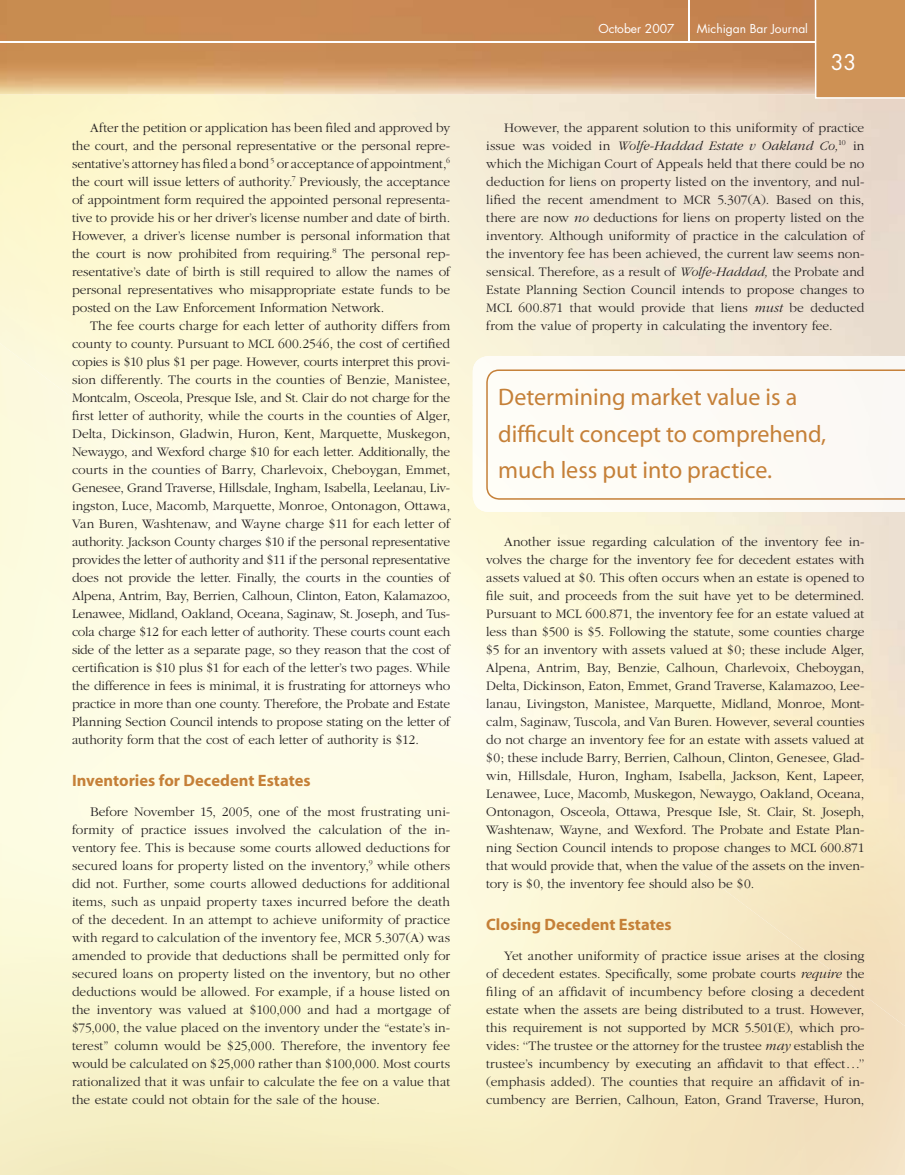
<style>
.page{position:relative;width:905px;height:1175px;background:#fff}
.page>*{position:absolute;margin:0;border:0;box-sizing:border-box;transform-origin:0 0}
.t1{font:24px/36px "Myriad";color:#c58038}
.t2{font:21px "Futura";color:#fff}
.t3{font:700 16.5px "Myriad";color:#c58038}
.t4{font:300 13.5px/18px "Garamond";letter-spacing:-.005em;color:#231f20;text-align:justify}
.t5{font:12px "Futura";color:#fff}
.s1{font-style:italic}
</style>
<div class="page">
<div style="left:106px;top:405px;width:160px;height:104px;background:#fefbe5"></div>
<div style="left:219px;top:508px;width:47px;height:36px;background:#fefdee"></div>
<div style="left:372px;top:611px;width:107px;height:94px;background:#fefdef"></div>
<img style="left:356px;top:611px;width:17px;height:13px">
<div style="left:745px;top:818px;width:159px;height:156px;background:#f6e6c0"></div>
<div style="left:630px;top:818px;width:115px;height:53px;background:#faf1cf"></div>
<div style="left:698px;top:870px;width:47px;height:36px;background:#f8ecc9"></div>
<div style="left:836px;top:974px;width:68px;height:52px;background:#f2debd"></div>
<img style="left:0;top:0;width:814px;height:94px">
<div style="left:814px;top:0;width:90px;height:99px;background:#ce9154"></div>
<hr style="left:688px;top:0;width:1px;height:42px;background:#fff">
<hr style="left:0;top:41px;width:815px;height:2px;background:#fff">
<div style="left:472px;top:356px;width:432px;height:156px;background:#fdfbf6"></div>
<div style="left:486px;top:369px;width:418px;height:131px;background:#fdfbf6"></div>
<p class="t4" style="left:72px;top:119px;width:380px;text-indent:18px">After the petition or application has been filed and approved by the court, and the personal representative or the personal repre&shy;sentative’s attorney has filed a bond <sup>5</sup> or acceptance of appointment,<sup>6 </sup>the court will issue letters of authority.<sup>7</sup> Previously, the acceptance of appointment form required the appointed personal representa&shy;tive to provide his or her driver’s license number and date of birth.<br>However, a driver’s license number is personal information that the court is now prohibited from requiring.<sup>8</sup> The personal rep&shy;resentative’s date of birth is still required to allow the names of personal representatives who misappropriate estate funds to be posted on the Law Enforcement Information Network.</p>
<p class="t4" style="left:72px;top:317px;width:380px;text-indent:18px">The fee courts charge for each letter of authority differs from county to county. Pursuant to MCL 600.2546, the cost of certified copies is $10 plus $1 per page. However, courts interpret this provi&shy;sion differently. The courts in the counties of Benzie, Manistee, Montcalm, Osceola, Presque Isle, and St. Clair do not charge for the first letter of authority, while the courts in the counties of Alger, Delta, Dickinson, Gladwin, Huron, Kent, Marquette, Muskegon, Newaygo, and Wexford charge $10 for each letter. Additionally, the courts in the counties of Barry, Charlevoix, Cheboygan, Emmet, Genesee, Grand Traverse, Hillsdale, Ingham, Isabella, Leelanau, Liv&shy;ingston, Luce, Macomb, Marquette, Monroe, Ontonagon, Ottawa, Van Buren, Washtenaw, and Wayne charge $11 for each letter of authority. Jackson County charges $10 if the personal representative provides the letter of authority and $11 if the personal representative does not provide the letter. Finally, the courts in the counties of Alpena, Antrim, Bay, Berrien, Calhoun, Clinton, Eaton, Kalamazoo, Lenawee, Midland, Oakland, Oceana, Saginaw, St. Joseph, and Tus&shy;cola charge $12 for each letter of authority. These courts count each side of the letter as a separate page, so they reason that the cost of certification is $10 plus $1 for each of the letter’s two pages. While the difference in fees is minimal, it is frustrating for attorneys who practice in more than one county. Therefore, the Probate and Estate Planning Section Council intends to propose stating on the letter of authority form that the cost of each letter of authority is $12.</p>
<p class="t3" style="left:72px;top:772px;width:240px">Inventories for Decedent Estates</p>
<p class="t4" style="left:72px;top:803px;width:380px;text-indent:18px">Before November 15, 2005, one of the most frustrating uni&shy;form ity of practice issues involved the calculation of the in&shy;ventory fee. This is because some courts allowed deductions for secured loans for property listed on the inventory,<sup>9</sup> while others did not. Further, some courts allowed deductions for additional items, such as unpaid property taxes incurred before the death of the decedent. In an attempt to achieve uniformity of practice with regard to calculation of the inventory fee, MCR 5.307(A) was amended to provide that deductions shall be permitted only for secured loans on property listed on the inventory, but no other deductions would be allowed. For example, if a house listed on the inventory was valued at $100,000 and had a mortgage of $75,000, the value placed on the inventory under the “estate’s in&shy;terest” column would be $25,000. Therefore, the inventory fee would be calculated on $25,000 rather than $100,000. Most courts rationalized that it was unfair to calculate the fee on a value that the estate could not obtain for the sale of the house.</p>
<p class="t5" style="left:598px;top:21px;width:78px">October 2007</p>
<p class="t5" style="left:696px;top:21px;width:113px">Michigan Bar Journal</p>
<h2 class="t2" style="left:830px;top:48px;width:27px">33</h2>
<p class="t4" style="left:486px;top:119px;width:380px;text-indent:18px">However, the apparent solution to this uniformity of practice issue was voided in <span class="s1">Wolfe-Haddad Estate v Oakland Co,</span><sup>10</sup> in which the Michigan Court of Appeals held that there could be no deduction for liens on property listed on the inventory, and nul&shy;lified the recent amendment to MCR 5.307(A). Based on this, there are now <span class="s1">no</span> deductions for liens on property listed on the inventory. Although uniformity of practice in the calculation of the inventory fee has been achieved, the current law seems non&shy;sensical. Therefore, as a result of <span class="s1">Wolfe-Haddad,</span> the Probate and Estate Planning Section Council intends to propose changes to MCL 600.871 that would provide that liens <span class="s1">must</span> be deducted from the value of property in calculating the inventory fee.</p>
<h1 class="t1" style="left:498px;top:380px;width:329px">Determining market value is a difficult concept to comprehend, much less put into practice.</h1>
<p class="t4" style="left:486px;top:533px;width:380px;text-indent:18px">Another issue regarding calculation of the inventory fee in&shy;volves the charge for the inventory fee for decedent estates with assets valued at $0. This often occurs when an estate is opened to file suit, and proceeds from the suit have yet to be determined.<br>Pursuant to MCL 600.871, the inventory fee for an estate valued at less than $500 is $5. Following the statute, some counties charge $5 for an inventory with assets valued at $0; these include Alger, Alpena, Antrim, Bay, Benzie, Calhoun, Charlevoix, Cheboygan, Delta, Dickinson, Eaton, Emmet, Grand Traverse, Kalamazoo, Lee&shy;lanau, Livingston, Manistee, Marquette, Midland, Monroe, Mont&shy;calm, Saginaw, Tuscola, and Van Buren. However, several counties do not charge an inventory fee for an estate with assets valued at $0; these include Barry, Berrien, Calhoun, Clinton, Genesee, Glad&shy;win, Hillsdale, Huron, Ingham, Isabella, Jackson, Kent, Lapeer, Lenawee, Luce, Macomb, Muskegon, Newaygo, Oakland, Oceana, Ontonagon, Osceola, Ottawa, Presque Isle, St. Clair, St. Joseph, Washtenaw, Wayne, and Wexford. The Probate and Estate Plan&shy;ning Section Council intends to propose changes to MCL 600.871 that would provide that, when the value of the assets on the inven&shy;tory is $0, the inventory fee should also be $0.</p>
<p class="t3" style="left:486px;top:916px;width:187px">Closing Decedent Estates</p>
<p class="t4" style="left:486px;top:947px;width:380px;text-indent:18px">Yet another uniformity of practice issue arises at the closing of decedent estates. Specifically, some probate courts <span class="s1">require</span> the filing of an affidavit of incumbency before closing a decedent estate when the assets are being distributed to a trust. However, this requirement is not supported by MCR 5.501(E), which pro&shy;vides: ‘‘The trustee or the attorney for the trustee <span class="s1">may</span> establish the trustee’s incumbency by executing an affidavit to that effect...’’ (emphasis added). The counties that require an affidavit of in&shy;cumbency are Berrien, Calhoun, Eaton, Grand Traverse, Huron,</p>
</div>
